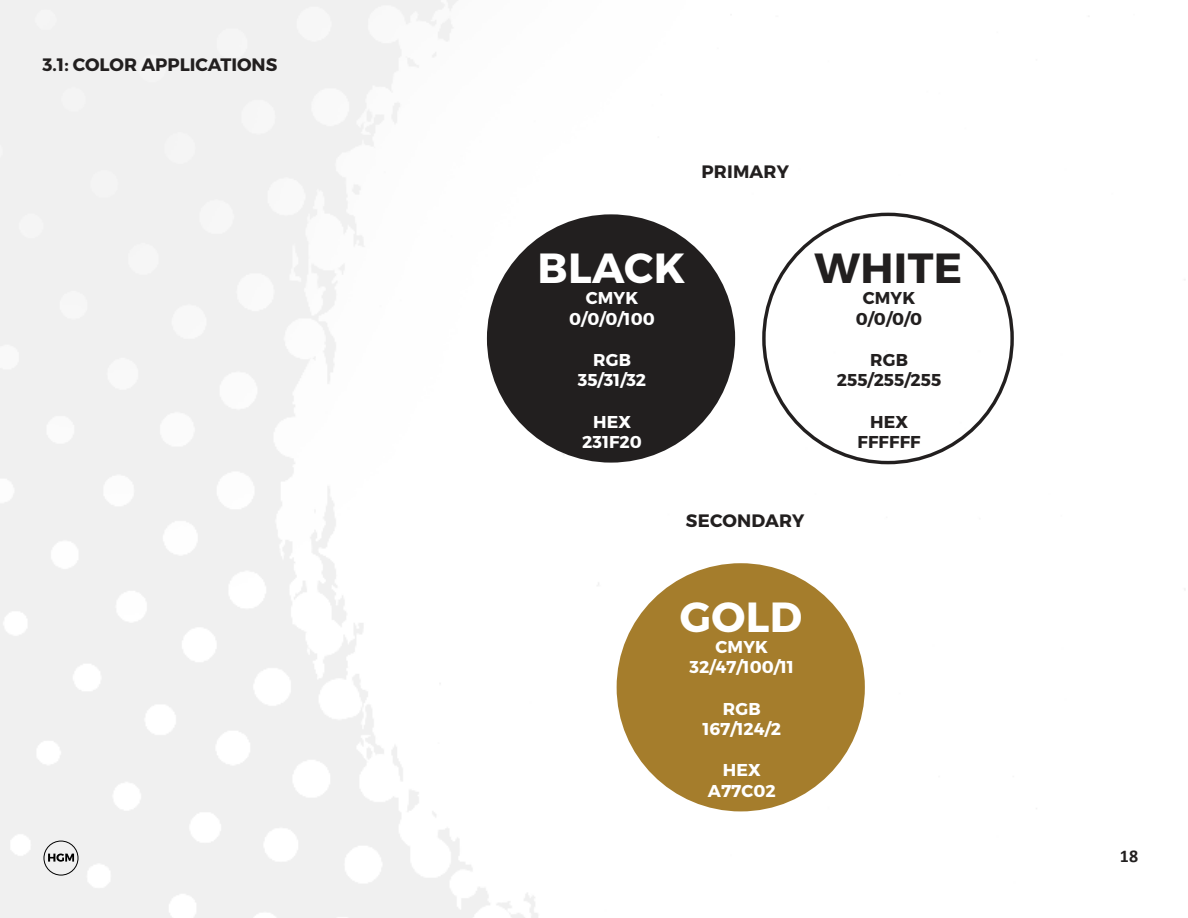
<style>
.page{position:relative;width:1188px;height:918px;background:#fff}
.page>*{position:absolute;margin:0;border:0;box-sizing:border-box;transform-origin:0 0}
.t1{font:700 42.15px "Montserrat";letter-spacing:.01em;color:#fff}
.t2{font:700 42.15px "Montserrat";letter-spacing:.01em;color:#221f1f}
.t3{font:700 18px "Montserrat";color:#221f1f}
.t4{font:700 18px "Calibri";color:#221f1f}
.t5{font:700 17.1px/20.5px "Montserrat";letter-spacing:.005em;color:#fff;text-align:center}
.t6{font:700 17.1px/20.5px "Montserrat";letter-spacing:.01em;color:#221f1f;text-align:center}
</style>
<div class="page">
<img style="left:0;top:0;width:1185px;height:918px">
<svg style="left:48px;top:854px;width:26px;height:8px"></svg>
<div style="left:44px;top:841px;width:34px;height:34px;border:1px solid #000;border-radius:50%"></div>
<div style="left:487px;top:214px;width:248px;height:249px;background:#221f1f;border-radius:50%"></div>
<div style="left:617px;top:563px;width:248px;height:248px;background:#a57d2c;border-radius:50%"></div>
<p class="t3" style="left:43px;top:57px;width:236px">3.1: COLOR APPLICATIONS</p>
<p class="t3" style="left:702px;top:164px;width:89px">PRIMARY</p>
<h1 class="t1" style="left:537px;top:249px;width:149px">BLACK</h1>
<p class="t5" style="left:569px;top:288px;width:87px">CMYK<br>0/0/0/100</p>
<p class="t5" style="left:578px;top:350px;width:70px">RGB<br>35/31/32</p>
<p class="t5" style="left:582px;top:412px;width:61px">HEX<br>231F20</p>
<h1 class="t2" style="left:814px;top:249px;width:149px">WHITE</h1>
<p class="t6" style="left:856px;top:288px;width:68px">CMYK<br>0/0/0/0</p>
<p class="t6" style="left:837px;top:350px;width:106px">RGB<br>255/255/255</p>
<p class="t6" style="left:857px;top:412px;width:65px">HEX<br>FFFFFF</p>
<p class="t3" style="left:686px;top:513px;width:120px">SECONDARY</p>
<h1 class="t1" style="left:680px;top:598px;width:124px">GOLD</h1>
<p class="t5" style="left:690px;top:637px;width:106px">CMYK<br>32/47/100/11</p>
<p class="t5" style="left:702px;top:699px;width:80px">RGB<br>167/124/2</p>
<p class="t5" style="left:708px;top:761px;width:70px">HEX<br>A77C02</p>
<p class="t4" style="left:1120px;top:850px;width:20px">18</p>
</div>
